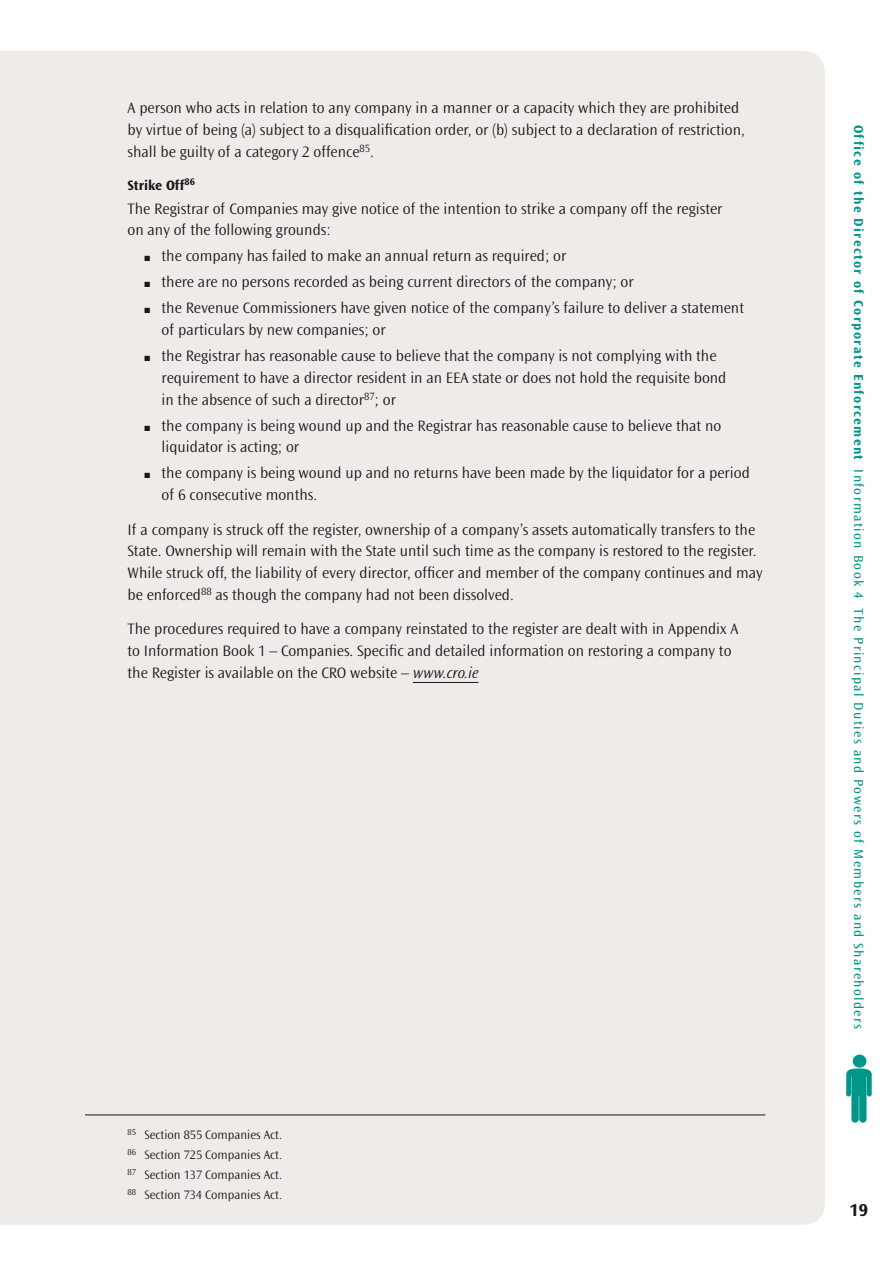
<style>
.page{position:relative;width:893px;height:1263px;background:#fff}
.page>*{position:absolute;margin:0;border:0;box-sizing:border-box;transform-origin:0 0}
.t1{font:700 18px "Ocean Sans Std";color:#1a171c}
.Bodytext_10__3{font:300 15.75px/21.8px "Ocean Sans Std";color:#1a171c}
.Bodytext_10__1{font:300 15.75px/21.8px "Ocean Sans Std";color:#1a171c}
.Head_0000{font:700 14.25px "Ocean Sans Std";color:#1a171c}
.t2{font:13.5px "Ocean Sans Std";letter-spacing:.1em;color:#00968a}
.Footies{font:300 12.75px "Ocean Sans Std";color:#1a171c}
.s1{font-style:italic}
.s2{font-weight:700}
</style>
<div class="page">
<div style="left:0;top:51px;width:825px;height:1174px;background:#eeebe9"></div>
<hr style="left:413px;top:682px;width:65px;height:1px;background:#1a171c">
<hr style="left:85px;top:1114px;width:680px;height:1px;background:#1a171c">
<svg style="left:846px;top:1068px;width:26px;height:55px"></svg>
<div style="left:853px;top:1054px;width:13px;height:13px;background:#00968a;border-radius:50%"></div>
<p class="Bodytext_10__3" style="left:128px;top:98px;width:619px">A person who acts in relation to any company in a manner or a capacity which they are prohibited by virtue of being (a) subject to a disqualification order, or (b) subject to a declaration of restriction, shall be guilty of a category 2 offence<sup>85</sup>.</p>
<p class="Head_0000" style="left:128px;top:177px;width:69px">Strike Off<sup>86</sup></p>
<p class="Bodytext_10__1" style="left:128px;top:198px;width:596px">The Registrar of Companies may give notice of the intention to strike a company off the register on any of the following grounds:</p>
<p class="Bodytext_10__3" style="left:145px;top:246px;width:423px">■ the company has failed to make an annual return as required; or</p>
<p class="Bodytext_10__3" style="left:145px;top:272px;width:491px">■ there are no persons recorded as being current directors of the company; or</p>
<p class="Bodytext_10__3" style="left:162px;top:298px;width:584px;text-indent:-17px">■ the Revenue Commissioners have given notice of the company’s failure to deliver a statement of particulars by new companies; or</p>
<p class="Bodytext_10__3" style="left:162px;top:345px;width:566px;text-indent:-17px">■ the Registrar has reasonable cause to believe that the company is not complying with the requirement to have a director resident in an EEA state or does not hold the requisite bond in the absence of such a director<sup>87</sup>; or</p>
<p class="Bodytext_10__3" style="left:162px;top:415px;width:561px;text-indent:-17px">■ the company is being wound up and the Registrar has reasonable cause to believe that no liquidator is acting; or</p>
<p class="Bodytext_10__3" style="left:162px;top:463px;width:590px;text-indent:-17px">■ the company is being wound up and no returns have been made by the liquidator for a period of 6 consecutive months.</p>
<p class="Bodytext_10__3" style="left:128px;top:519px;width:637px">If a company is struck off the register, ownership of a company’s assets automatically transfers to the State. Ownership will remain with the State until such time as the company is restored to the register.<br>While struck off, the liability of every director, officer and member of the company continues and may be enforced<sup>88</sup> as though the company had not been dissolved.</p>
<p class="Bodytext_10__3" style="left:128px;top:619px;width:612px">The procedures required to have a company reinstated to the register are dealt with in Appendix A to Information Book 1 – Companies. Specific and detailed information on restoring a company to the Register is available on the CRO website – <span class="s1">www.cro.ie</span></p>
<p class="Footies" style="left:128px;top:1128px;width:156px"><sup>85</sup> Section 855 Companies Act.</p>
<p class="Footies" style="left:128px;top:1148px;width:156px"><sup>86</sup> Section 725 Companies Act.</p>
<p class="Footies" style="left:128px;top:1168px;width:156px"><sup>87</sup> Section 137 Companies Act.</p>
<p class="Footies" style="left:128px;top:1188px;width:156px"><sup>88</sup> Section 734 Companies Act.</p>
<p class="t2" style="left:866px;top:125px;width:906px;rotate:90deg"><span class="s2">Office of the Director of Corporate Enforcement</span> Information Book 4 The Principal Duties and Powers of Members and Shareholders</p>
<p class="t1" style="left:850px;top:1200px;width:20px">19</p>
</div>
